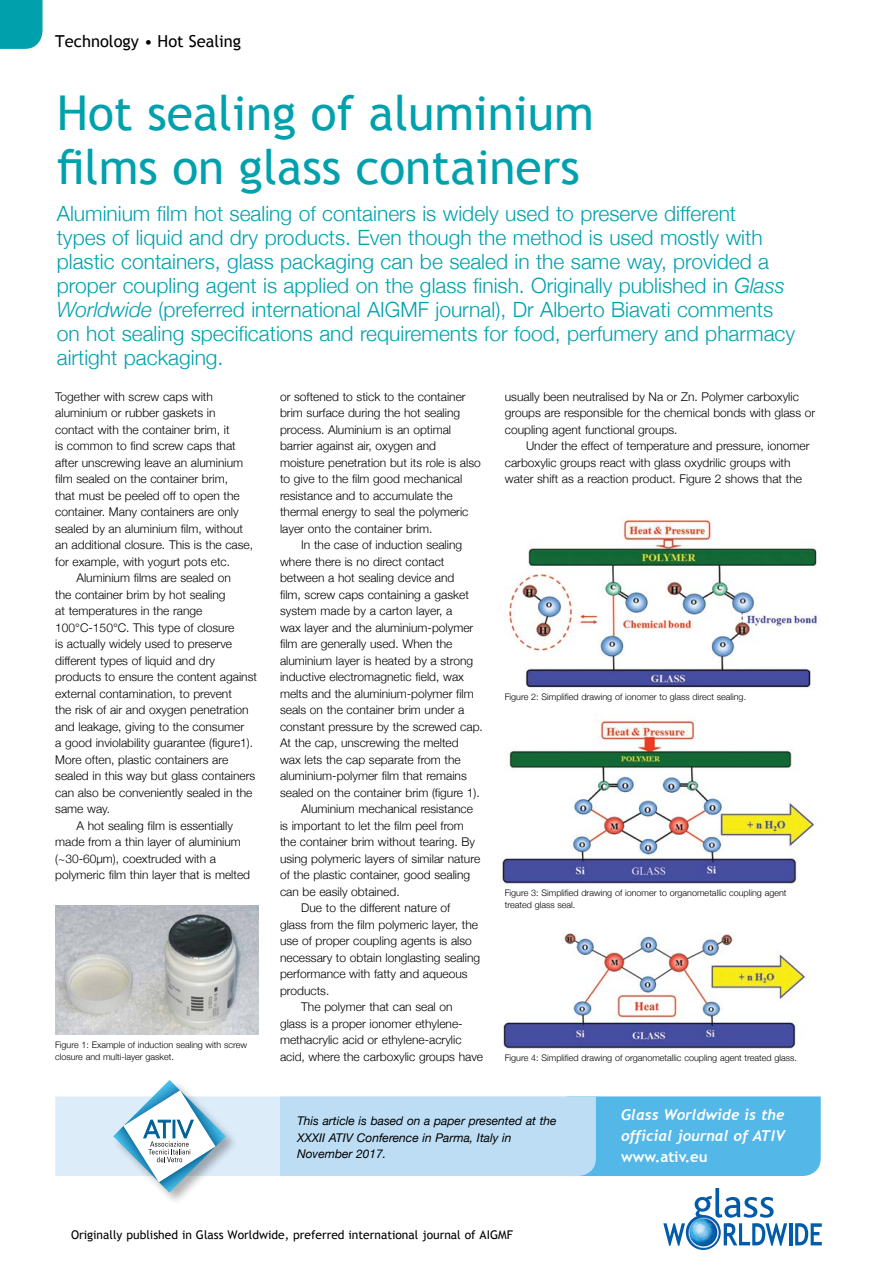
<style>
.page{position:relative;width:893px;height:1263px;background:#fff}
.page>*{position:absolute;margin:0;border:0;box-sizing:border-box;transform-origin:0 0}
.t1{font:48px/54px "Trebuchet MS";color:#00a1ad}
.t2{font:300 21px/24px "Helvetica Neue";color:#00a1ad}
.t3{font:16.5px "Trebuchet MS";color:#000}
.t4{font:italic 700 15px/21px "Trebuchet";color:#fff}
.t5{font:700 15px "Trebuchet MS";color:#fff}
.t6{font:300 12px/16.5px "Helvetica Neue";color:#000}
.t7{font:italic 12px/16.5px "Helvetica Neue";color:#000}
.t8{font:12px "Trebuchet MS";color:#000}
.t9{font:300 9px/12px "Helvetica Neue";color:#000}
.s1{font-style:italic}
</style>
<div class="page">
<hr style="left:789px;top:1223px;width:3px;height:22px;background:#005baa">
<svg style="left:795px;top:1223px;width:27px;height:22px"></svg>
<svg style="left:663px;top:1188px;width:124px;height:62px"></svg>
<svg style="left:687px;top:1217px;width:32px;height:31px"></svg>
<img style="left:689px;top:1218px;width:28px;height:28px;border-radius:14px">
<div style="left:0;top:0;width:43px;height:49px;background:#00a1ad"></div>
<img style="left:55px;top:905px;width:204px;height:130px">
<img style="left:508px;top:517px;width:310px;height:172px">
<div style="left:55px;top:1096px;width:225px;height:80px;background:#dcecf9"></div>
<svg style="left:280px;top:1096px;width:541px;height:80px;background:#91cdef"></svg>
<div style="left:112px;top:1079px;width:127px;height:126px;background:#000;opacity:.3"></div>
<svg style="left:113px;top:1080px;width:113px;height:113px"></svg>
<img style="left:503px;top:933px;width:303px;height:116px">
<img style="left:501px;top:719px;width:317px;height:166px">
<h3 class="t3" style="left:55px;top:32px;width:187px">Technology • Hot Sealing</h3>
<h1 class="t1" style="left:57px;top:87px;width:539px">Hot sealing of aluminium films on glass containers</h1>
<p class="t2" style="left:57px;top:200px;width:740px">Aluminium film hot sealing of containers is widely used to preserve different<br>types of liquid and dry products. Even though the method is used mostly with plastic containers, glass packaging can be sealed in the same way, provided a proper coupling agent is applied on the glass finish. Originally published in <span class="s1">Glass Worldwide</span> (preferred international AIGMF journal), Dr Alberto Biavati comments on hot sealing specifications and requirements for food, perfumery and pharmacy airtight packaging.</p>
<p class="t6" style="left:55px;top:387px;width:159px">Together with screw caps with</p>
<p class="t6" style="left:55px;top:404px;width:162px">aluminium or rubber gaskets in</p>
<p class="t6" style="left:55px;top:420px;width:176px">contact with the container brim, it</p>
<p class="t6" style="left:55px;top:437px;width:182px">is common to find screw caps that</p>
<p class="t6" style="left:55px;top:453px;width:189px">after unscrewing leave an aluminium</p>
<p class="t6" style="left:55px;top:470px;width:174px">film sealed on the container brim,</p>
<p class="t6" style="left:55px;top:486px;width:186px">that must be peeled off to open the</p>
<p class="t6" style="left:55px;top:503px;width:185px">container. Many containers are only</p>
<p class="t6" style="left:55px;top:519px;width:189px">sealed by an aluminium film, without</p>
<p class="t6" style="left:55px;top:536px;width:199px">an additional closure. This is the case,</p>
<p class="t6" style="left:55px;top:552px;width:176px">for example, with yogurt pots etc.</p>
<p class="t6" style="left:77px;top:569px;width:156px">Aluminium films are sealed on</p>
<p class="t6" style="left:55px;top:585px;width:172px">the container brim by hot sealing</p>
<p class="t6" style="left:55px;top:602px;width:149px">at temperatures in the range</p>
<p class="t6" style="left:55px;top:618px;width:181px">100°C-150°C. This type of closure</p>
<p class="t6" style="left:55px;top:635px;width:178px">is actually widely used to preserve</p>
<p class="t6" style="left:55px;top:651px;width:161px">different types of liquid and dry</p>
<p class="t6" style="left:55px;top:668px;width:203px">products to ensure the content against</p>
<p class="t6" style="left:55px;top:684px;width:178px">external contamination, to prevent</p>
<p class="t6" style="left:55px;top:701px;width:195px">the risk of air and oxygen penetration</p>
<p class="t6" style="left:55px;top:717px;width:190px">and leakage, giving to the consumer</p>
<p class="t6" style="left:55px;top:734px;width:199px">a good inviolability guarantee (figure1).</p>
<p class="t6" style="left:55px;top:750px;width:175px">More often, plastic containers are</p>
<p class="t6" style="left:55px;top:767px;width:202px">sealed in this way but glass containers</p>
<p class="t6" style="left:55px;top:783px;width:199px">can also be conveniently sealed in the</p>
<p class="t6" style="left:55px;top:800px;width:56px">same way.</p>
<p class="t6" style="left:77px;top:816px;width:158px">A hot sealing film is essentially</p>
<p class="t6" style="left:55px;top:833px;width:187px">made from a thin layer of aluminium</p>
<p class="t6" style="left:55px;top:849px;width:162px">(~30-60µm), coextruded with a</p>
<p class="t6" style="left:55px;top:866px;width:196px">polymeric film thin layer that is melted</p>
<p class="t9" style="left:55px;top:1038px;width:194px">Figure 1: Example of induction sealing with screw closure and multi-layer gasket.</p>
<p class="t6" style="left:280px;top:387px;width:187px">or softened to stick to the container</p>
<p class="t6" style="left:280px;top:404px;width:182px">brim surface during the hot sealing</p>
<p class="t6" style="left:280px;top:420px;width:173px">process. Aluminium is an optimal</p>
<p class="t6" style="left:280px;top:437px;width:158px">barrier against air, oxygen and</p>
<p class="t6" style="left:280px;top:453px;width:202px">moisture penetration but its role is also</p>
<p class="t6" style="left:280px;top:470px;width:184px">to give to the film good mechanical</p>
<p class="t6" style="left:280px;top:486px;width:174px">resistance and to accumulate the</p>
<p class="t6" style="left:280px;top:503px;width:190px">thermal energy to seal the polymeric</p>
<p class="t6" style="left:280px;top:519px;width:154px">layer onto the container brim.</p>
<p class="t6" style="left:301px;top:536px;width:162px">In the case of induction sealing</p>
<p class="t6" style="left:280px;top:552px;width:166px">where there is no direct contact</p>
<p class="t6" style="left:280px;top:569px;width:176px">between a hot sealing device and</p>
<p class="t6" style="left:280px;top:585px;width:190px">film, screw caps containing a gasket</p>
<p class="t6" style="left:280px;top:602px;width:174px">system made by a carton layer, a</p>
<p class="t6" style="left:280px;top:618px;width:195px">wax layer and the aluminium-polymer</p>
<p class="t6" style="left:280px;top:635px;width:174px">film are generally used. When the</p>
<p class="t6" style="left:280px;top:651px;width:195px">aluminium layer is heated by a strong</p>
<p class="t6" style="left:280px;top:668px;width:185px">inductive electromagnetic field, wax</p>
<p class="t6" style="left:280px;top:684px;width:195px">melts and the aluminium-polymer film</p>
<p class="t6" style="left:280px;top:701px;width:186px">seals on the container brim under a</p>
<p class="t6" style="left:280px;top:717px;width:204px">constant pressure by the screwed cap.</p>
<p class="t6" style="left:280px;top:734px;width:180px">At the cap, unscrewing the melted</p>
<p class="t6" style="left:280px;top:750px;width:182px">wax lets the cap separate from the</p>
<p class="t6" style="left:280px;top:767px;width:188px">aluminium-polymer film that remains</p>
<p class="t6" style="left:280px;top:783px;width:201px">sealed on the container brim (figure 1).</p>
<p class="t6" style="left:301px;top:800px;width:173px">Aluminium mechanical resistance</p>
<p class="t6" style="left:280px;top:816px;width:185px">is important to let the film peel from</p>
<p class="t6" style="left:280px;top:833px;width:197px">the container brim without tearing. By</p>
<p class="t6" style="left:280px;top:849px;width:202px">using polymeric layers of similar nature</p>
<p class="t6" style="left:280px;top:866px;width:192px">of the plastic container, good sealing</p>
<p class="t6" style="left:280px;top:882px;width:121px">can be easily obtained.</p>
<p class="t6" style="left:301px;top:899px;width:151px">Due to the different nature of</p>
<p class="t6" style="left:280px;top:915px;width:200px">glass from the film polymeric layer, the</p>
<p class="t6" style="left:280px;top:932px;width:193px">use of proper coupling agents is also</p>
<p class="t6" style="left:280px;top:948px;width:202px">necessary to obtain longlasting sealing</p>
<p class="t6" style="left:280px;top:965px;width:189px">performance with fatty and aqueous</p>
<p class="t6" style="left:280px;top:981px;width:51px">products.</p>
<p class="t6" style="left:301px;top:998px;width:153px">The polymer that can seal on</p>
<p class="t6" style="left:280px;top:1014px;width:184px">glass is a proper ionomer ethylene-</p>
<p class="t6" style="left:280px;top:1031px;width:183px">methacrylic acid or ethylene-acrylic</p>
<p class="t6" style="left:280px;top:1047px;width:205px">acid, where the carboxylic groups have</p>
<p class="t6" style="left:505px;top:387px;width:312px">usually been neutralised by Na or Zn. Polymer carboxylic groups are responsible for the chemical bonds with glass or coupling agent functional groups.</p>
<p class="t6" style="left:505px;top:437px;width:306px;text-indent:21px">Under the effect of temperature and pressure, ionomer carboxylic groups react with glass oxydrilic groups with water shift as a reaction product. Figure 2 shows that the</p>
<p class="t9" style="left:505px;top:690px;width:243px">Figure 2: Simplified drawing of ionomer to glass direct sealing.</p>
<p class="t9" style="left:505px;top:886px;width:283px">Figure 3: Simplified drawing of ionomer to organometallic coupling agent treated glass seal.</p>
<p class="t9" style="left:505px;top:1051px;width:294px">Figure 4: Simplified drawing of organometallic coupling agent treated glass.</p>
<p class="t7" style="left:297px;top:1113px;width:261px">This article is based on a paper presented at the<br>XXXII ATIV Conference in Parma, Italy in<br>November 2017.</p>
<p class="t4" style="left:621px;top:1104px;width:166px">Glass Worldwide is the official journal of ATIV</p>
<p class="t5" style="left:621px;top:1147px;width:88px">www.ativ.eu</p>
<p class="t8" style="left:71px;top:1228px;width:443px">Originally published in Glass Worldwide, preferred international journal of AIGMF</p>
</div>
